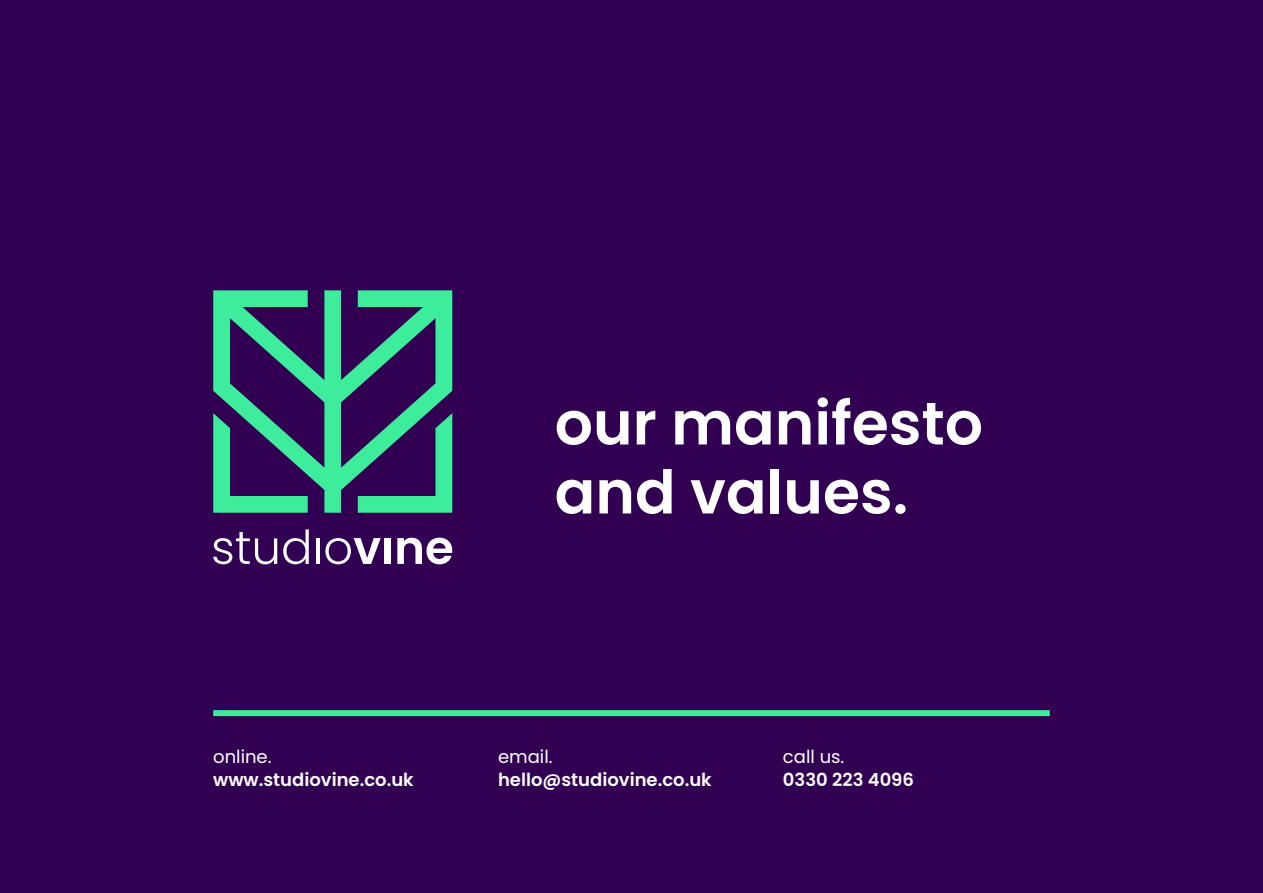
<style>
.page{position:relative;width:1263px;height:893px;background:#310053}
.page>*{position:absolute;margin:0;border:0;box-sizing:border-box;transform-origin:0 0}
.t1{font:600 60px/69px "Poppins";color:#fff}
.t2{font:600 18px "Poppins";color:#fff}
.t3{font:18px "Poppins";color:#fff}
</style>
<div class="page">
<svg style="left:213px;top:290px;width:239px;height:223px"></svg>
<svg style="left:213px;top:532px;width:64px;height:32px"></svg>
<svg style="left:283px;top:529px;width:26px;height:35px"></svg>
<hr style="left:316px;top:538px;width:3px;height:26px;background:#fff">
<svg style="left:325px;top:538px;width:56px;height:26px"></svg>
<div style="left:384px;top:538px;width:7px;height:26px;background:#fff"></div>
<svg style="left:397px;top:538px;width:55px;height:26px"></svg>
<div style="left:213px;top:710px;width:837px;height:6px;background:#3ded9c"></div>
<h1 class="t1" style="left:555px;top:389px;width:430px">our manifesto and values.</h1>
<p class="t3" style="left:213px;top:746px;width:60px">online.</p>
<p class="t2" style="left:213px;top:769px;width:202px">www.studiovine.co.uk</p>
<p class="t3" style="left:498px;top:746px;width:56px">email.</p>
<p class="t2" style="left:498px;top:769px;width:215px">hello@studiovine.co.uk</p>
<p class="t3" style="left:783px;top:746px;width:63px">call us.</p>
<p class="t2" style="left:783px;top:769px;width:133px">0330 223 4096</p>
</div>
